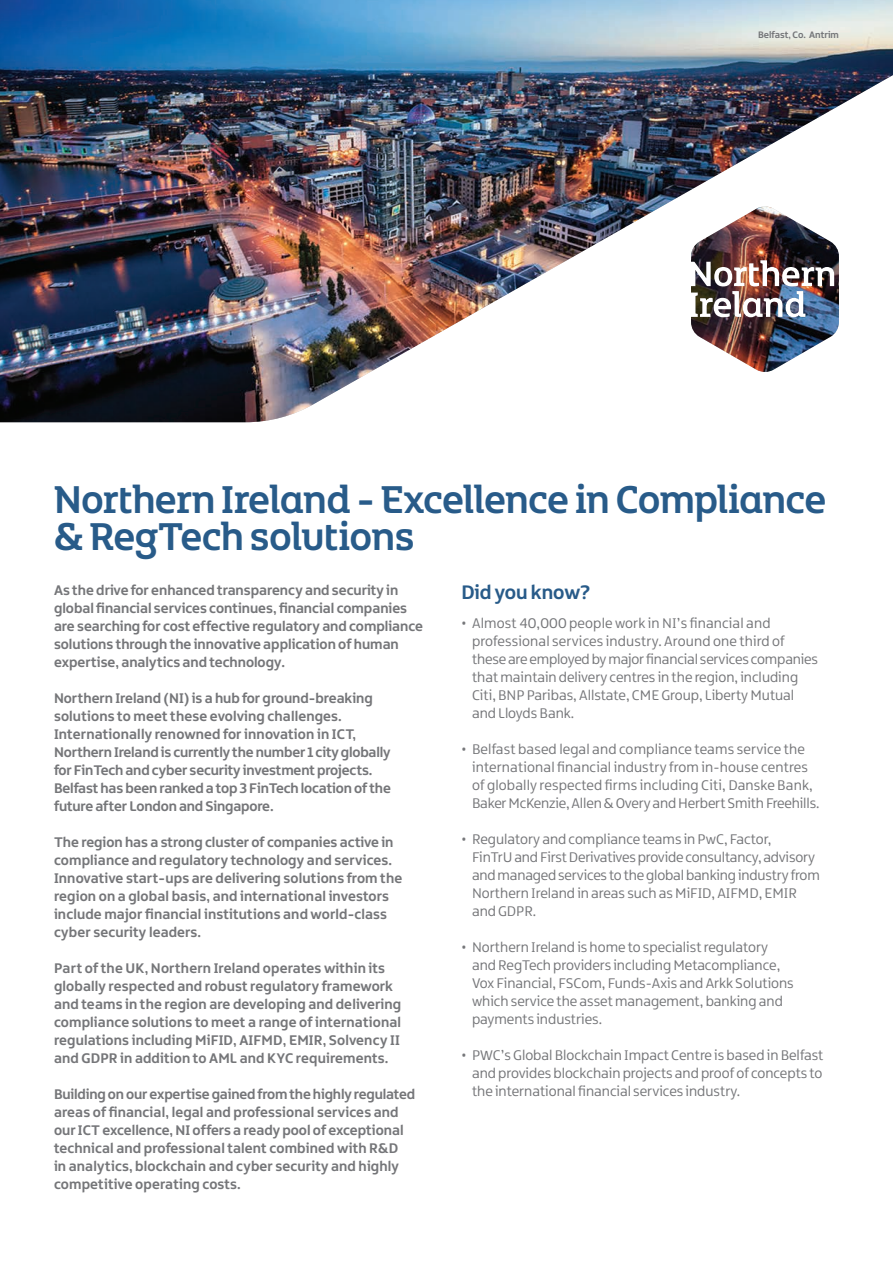
<style>
.page{position:relative;width:893px;height:1263px;background:#fff}
.page>*{position:absolute;margin:0;border:0;box-sizing:border-box;transform-origin:0 0}
.t1{font:41.55px/37px "Northern Ireland Headline";letter-spacing:-.005em;color:#285b89}
.t2{font:700 21px "Northern Ireland";color:#285b89}
.t3{font:700 15px/18px "Northern Ireland";color:#757679}
.t4{font:15px/18px "Northern Ireland";color:#757679}
.t5{font:700 10.05px "Northern Ireland";color:#757679}
</style>
<div class="page">
<img style="left:0;top:0;width:893px;height:422px">
<img style="left:691px;top:206px;width:148px;height:166px">
<p class="t5" style="left:758px;top:28px;width:82px">Belfast, Co. Antrim</p>
<h1 class="t1" style="left:54px;top:480px;width:774px">Northern Ireland - Excellence in Compliance &amp; RegTech solutions</h1>
<p class="t3" style="left:54px;top:581px;width:371px">As the drive for enhanced transparency and security in global financial services continues, financial companies are searching for cost effective regulatory and compliance solutions through the innovative application of human expertise, analytics and technology.</p>
<p class="t3" style="left:54px;top:689px;width:338px">Northern Ireland (NI) is a hub for ground-breaking solutions to meet these evolving challenges.<br>Internationally renowned for innovation in ICT, Northern Ireland is currently the number 1 city globally for FinTech and cyber security investment projects.<br>Belfast has been ranked a top 3 FinTech location of the future after London and Singapore.</p>
<p class="t3" style="left:54px;top:833px;width:350px">The region has a strong cluster of companies active in compliance and regulatory technology and services.<br>Innovative start-ups are delivering solutions from the region on a global basis, and international investors include major financial institutions and world-class cyber security leaders.</p>
<p class="t3" style="left:54px;top:959px;width:349px">Part of the UK, Northern Ireland operates within its globally respected and robust regulatory framework and teams in the region are developing and delivering compliance solutions to meet a range of international regulations including MiFID, AIFMD, EMIR, Solvency II and GDPR in addition to AML and KYC requirements.</p>
<p class="t3" style="left:54px;top:1085px;width:363px">Building on our expertise gained from the highly regulated areas of financial, legal and professional services and our ICT excellence, NI offers a ready pool of exceptional technical and professional talent combined with R&amp;D<br>in analytics, blockchain and cyber security and highly competitive operating costs.</p>
<h2 class="t2" style="left:461px;top:579px;width:131px">Did you know?</h2>
<p class="t4" style="left:472px;top:614px;width:348px;text-indent:-11px">• Almost 40,000 people work in NI’s financial and professional services industry. Around one third of these are employed by major financial services companies that maintain delivery centres in the region, including Citi, BNP Paribas, Allstate, CME Group, Liberty Mutual and Lloyds Bank.</p>
<p class="t4" style="left:472px;top:740px;width:349px;text-indent:-11px">• Belfast based legal and compliance teams service the international financial industry from in-house centres of globally respected firms including Citi, Danske Bank, Baker McKenzie, Allen &amp; Overy and Herbert Smith Freehills.</p>
<p class="t4" style="left:472px;top:830px;width:349px;text-indent:-11px">• Regulatory and compliance teams in PwC, Factor,<br>FinTrU and First Derivatives provide consultancy, advisory and managed services to the global banking industry from Northern Ireland in areas such as MiFID, AIFMD, EMIR and GDPR.</p>
<p class="t4" style="left:472px;top:938px;width:323px;text-indent:-11px">• Northern Ireland is home to specialist regulatory and RegTech providers including Metacompliance, Vox Financial, FSCom, Funds-Axis and Arkk Solutions which service the asset management, banking and payments industries.</p>
<p class="t4" style="left:472px;top:1046px;width:353px;text-align:justify;text-indent:-11px">• PWC’s Global Blockchain Impact Centre is based in Belfast and provides blockchain projects and proof of concepts to the international financial services industry.</p>
</div>
